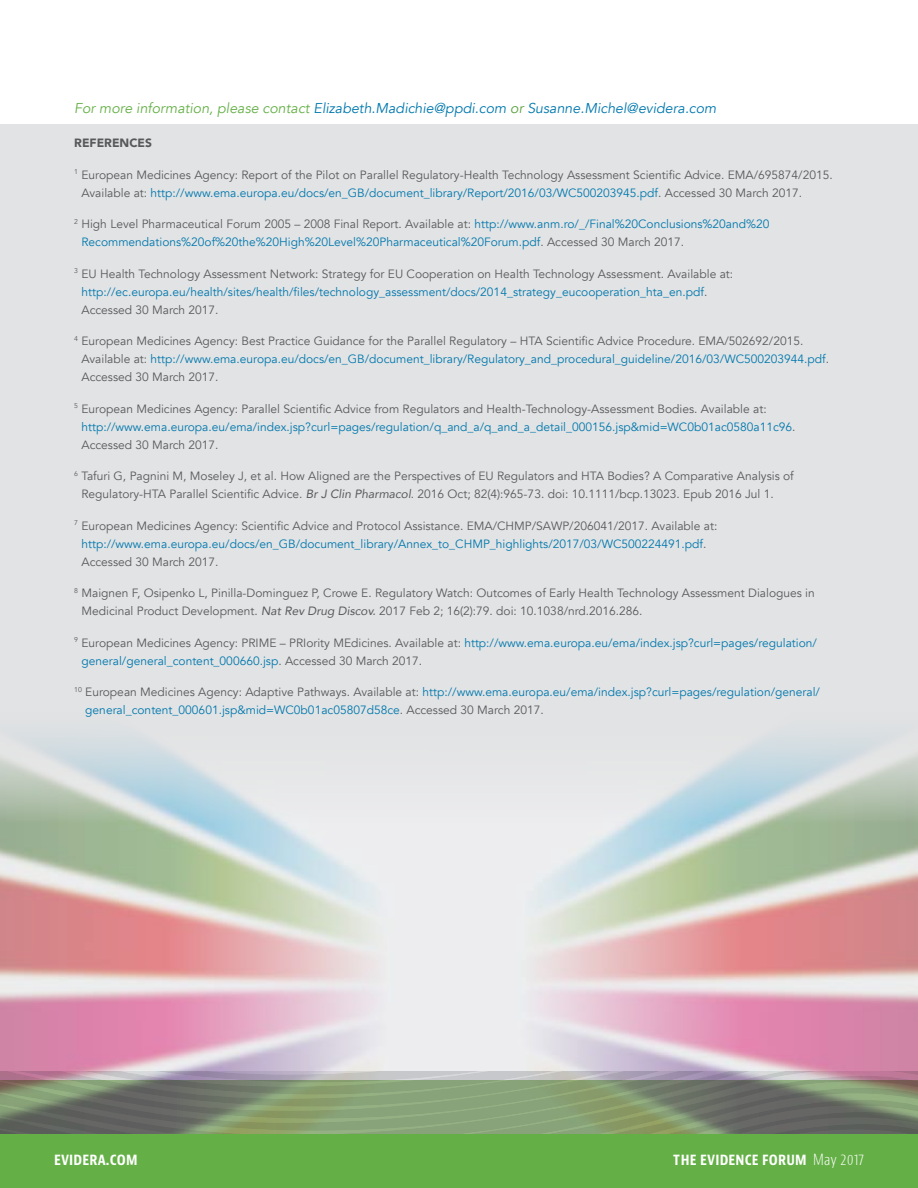
<style>
.page{position:relative;width:918px;height:1188px;background:#fff}
.page>*{position:absolute;margin:0;border:0;box-sizing:border-box;transform-origin:0 0}
.t1{font:700 condensed 15px "Bernino Sans";letter-spacing:.01em;color:#fff}
.t2{font:italic 14.25px "Avenir";color:#0078ae}
.t3{font:12px/18px "Avenir";color:#58595b}
.t4{font:12px/18px "Avenir";color:#0078ae}
.t5{font:900 12px "Avenir";color:#58595b}
.s1{color:#64b046}
.s2{color:#5aa13f}
.s3{color:#0078ae}
.s4{color:#58595b}
.s5{font-style:italic}
.s6{font-weight:300}
</style>
<div class="page">
<div style="left:0;top:1134px;width:918px;height:54px;background:#64b046"></div>
<div style="left:0;top:124px;width:918px;height:1010px;background:#e2e3e4"></div>
<img style="left:0;top:823px;width:918px;height:248px">
<svg style="left:0;top:738px;width:918px;height:85px"></svg>
<svg style="left:0;top:1071px;width:918px;height:63px;background:#848e78"></svg>
<p class="t2" style="left:74px;top:99px;width:644px"><span class="s1">For more information, please contact</span> Elizabeth.Madichie@ppdi.com <span class="s2">or</span> Susanne.Michel@evidera.com</p>
<p class="t5" style="left:74px;top:133px;width:79px">REFERENCES</p>
<p class="t3" style="left:81px;top:166px;width:753px;text-indent:-7px"><sup>1</sup> European Medicines Agency: Report of the Pilot on Parallel Regulatory-Health Technology Assessment Scientific Advice. EMA/695874/2015.<br>Available at: <span class="s3">http://www.ema.europa.eu/docs/en_GB/document_library/Report/2016/03/WC500203945.pdf</span>. Accessed 30 March 2017.</p>
<p class="t4" style="left:81px;top:215px;width:690px;text-indent:-7px"><sup>2</sup> <span class="s4">High Level Pharmaceutical Forum 2005 – 2008 Final Report. Available at:</span> http://www.anm.ro/_/Final%20Conclusions%20and%20<br>Recommendations%20of%20the%20High%20Level%20Pharmaceutical%20Forum.pdf<span class="s4">. Accessed 30 March 2017.</span></p>
<p class="t3" style="left:81px;top:265px;width:653px;text-indent:-7px"><sup>3</sup> EU Health Technology Assessment Network: Strategy for EU Cooperation on Health Technology Assessment. Available at: <span class="s3">http://ec.europa.eu/health/sites/health/files/technology_assessment/docs/2014_strategy_eucooperation_hta_en.pdf</span>.<br>Accessed 30 March 2017.</p>
<p class="t3" style="left:81px;top:332px;width:749px;text-indent:-7px"><sup>4</sup> European Medicines Agency: Best Practice Guidance for the Parallel Regulatory – HTA Scientific Advice Procedure. EMA/502692/2015.<br>Available at: <span class="s3">http://www.ema.europa.eu/docs/en_GB/document_library/Regulatory_and_procedural_guideline/2016/03/WC500203944.pdf</span>.<br>Accessed 30 March 2017.</p>
<p class="t3" style="left:81px;top:400px;width:716px;text-indent:-7px"><sup>5</sup> European Medicines Agency: Parallel Scientific Advice from Regulators and Health-Technology-Assessment Bodies. Available at: <span class="s3">http://www.ema.europa.eu/ema/index.jsp?curl=pages/regulation/q_and_a/q_and_a_detail_000156.jsp&amp;mid=WC0b01ac0580a11c96</span>.<br>Accessed 30 March 2017.</p>
<p class="t3" style="left:81px;top:467px;width:714px;text-indent:-7px"><sup>6</sup> Tafuri G, Pagnini M, Moseley J, et al. How Aligned are the Perspectives of EU Regulators and HTA Bodies? A Comparative Analysis of<br>Regulatory-HTA Parallel Scientific Advice. <span class="s5">Br J Clin Pharmacol</span>. 2016 Oct; 82(4):965-73. doi: 10.1111/bcp.13023. Epub 2016 Jul 1.</p>
<p class="t3" style="left:81px;top:517px;width:637px;text-indent:-7px"><sup>7</sup> European Medicines Agency: Scientific Advice and Protocol Assistance. EMA/CHMP/SAWP/206041/2017. Available at: <span class="s3">http://www.ema.europa.eu/docs/en_GB/document_library/Annex_to_CHMP_highlights/2017/03/WC500224491.pdf</span>.<br>Accessed 30 March 2017.</p>
<p class="t3" style="left:81px;top:584px;width:735px;text-indent:-7px"><sup>8</sup> Maignen F, Osipenko L, Pinilla-Dominguez P, Crowe E. Regulatory Watch: Outcomes of Early Health Technology Assessment Dialogues in<br>Medicinal Product Development. <span class="s5">Nat Rev Drug Discov.</span> 2017 Feb 2; 16(2):79. doi: 10.1038/nrd.2016.286.</p>
<p class="t4" style="left:81px;top:634px;width:737px;text-indent:-7px"><sup>9</sup> <span class="s4">European Medicines Agency: PRIME – PRIority MEdicines. Available at:</span> http://www.ema.europa.eu/ema/index.jsp?curl=pages/regulation/ general/general_content_000660.jsp<span class="s4">. Accessed 30 March 2017.</span></p>
<p class="t4" style="left:85px;top:683px;width:736px;text-indent:-11px"><sup>10</sup> <span class="s4">European Medicines Agency: Adaptive Pathways. Available at:</span> http://www.ema.europa.eu/ema/index.jsp?curl=pages/regulation/general/ general_content_000601.jsp&amp;mid=WC0b01ac05807d58ce<span class="s4">. Accessed 30 March 2017.</span></p>
<p class="t1" style="left:54px;top:1150px;width:85px">EVIDERA.COM</p>
<p class="t1" style="left:673px;top:1150px;width:192px">THE EVIDENCE FORUM <span class="s6">May 2017</span></p>
</div>
